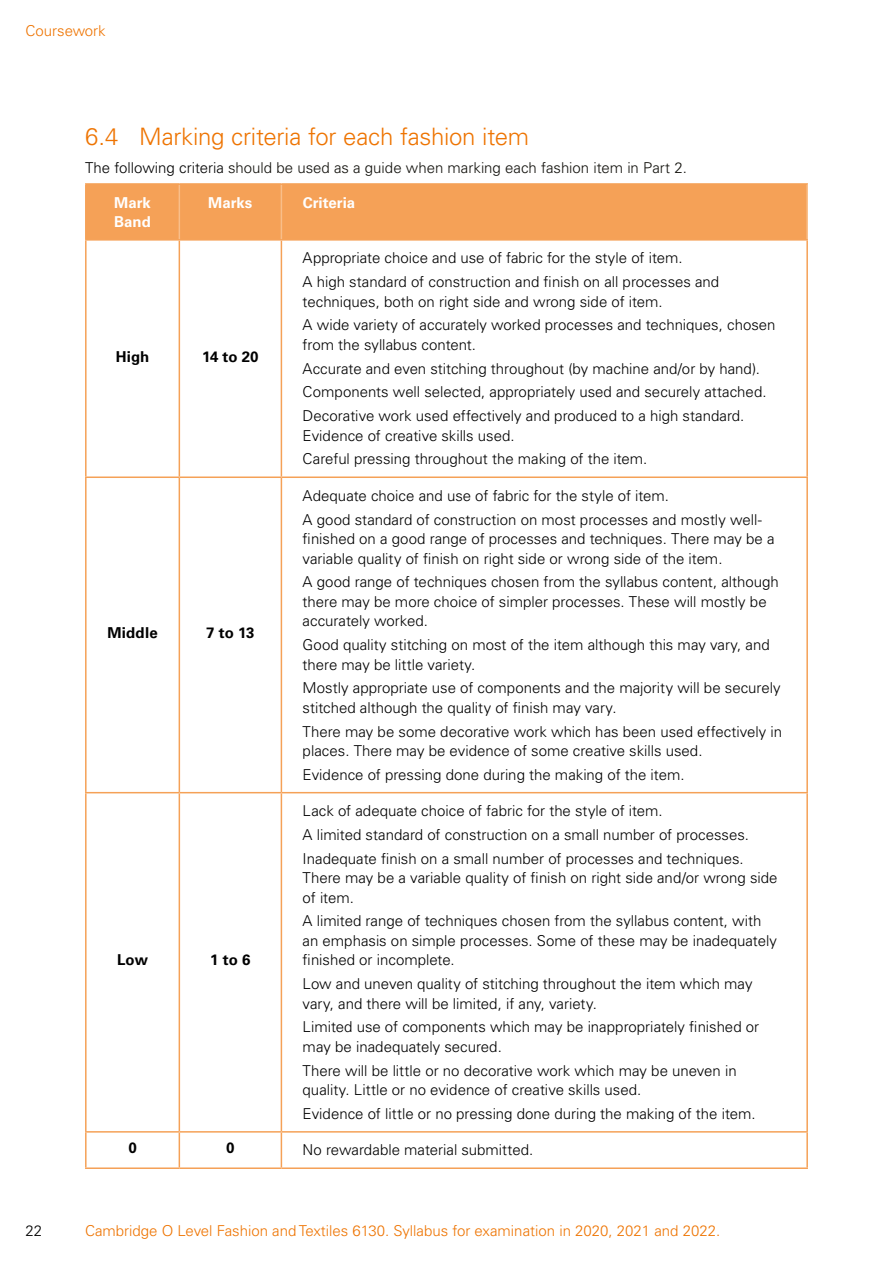
<style>
.page{position:relative;width:893px;height:1263px;background:#fff}
.page>*{position:absolute;margin:0;border:0;box-sizing:border-box;transform-origin:0 0}
.t1{font:300 24px "Univers LT Std";letter-spacing:-.01em;color:#ee7402}
.t2{font:300 15px/19.5px "Univers LT Std";color:#000}
.t3{font:300 15px "Univers LT Std";color:#ee7402}
.t4{font:300 15px "Univers LT Std";color:#12110c}
.t5{font:700 15px "Univers LT Std";letter-spacing:.01em;color:#000}
.t6{font:700 15px/19.5px "Univers LT Std";color:#fff}
.s1{color:#000}
</style>
<div class="page">
<div style="left:87px;top:185px;width:719px;height:54px;background:#f5a157"></div>
<hr style="left:179px;top:241px;width:1px;height:235px;background:#f5a157">
<hr style="left:281px;top:241px;width:1px;height:235px;background:#f5a157">
<hr style="left:85px;top:476px;width:94px;height:2px;background:#f5a157">
<hr style="left:179px;top:476px;width:102px;height:2px;background:#f5a157">
<hr style="left:179px;top:478px;width:1px;height:314px;background:#f5a157">
<hr style="left:281px;top:476px;width:527px;height:2px;background:#f5a157">
<hr style="left:281px;top:478px;width:1px;height:314px;background:#f5a157">
<hr style="left:85px;top:792px;width:94px;height:1px;background:#f5a157">
<hr style="left:179px;top:792px;width:102px;height:1px;background:#f5a157">
<hr style="left:179px;top:793px;width:1px;height:338px;background:#f5a157">
<hr style="left:281px;top:792px;width:527px;height:1px;background:#f5a157">
<hr style="left:281px;top:793px;width:1px;height:338px;background:#f5a157">
<hr style="left:85px;top:1131px;width:94px;height:1px;background:#f5a157">
<hr style="left:179px;top:1131px;width:102px;height:1px;background:#f5a157">
<hr style="left:179px;top:1132px;width:1px;height:35px;background:#f5a157">
<hr style="left:281px;top:1131px;width:527px;height:1px;background:#f5a157">
<hr style="left:281px;top:1132px;width:1px;height:35px;background:#f5a157">
<hr style="left:179px;top:185px;width:1px;height:54px;background:#f9be89">
<hr style="left:281px;top:185px;width:1px;height:54px;background:#f9be89">
<hr style="left:85px;top:183px;width:94px;height:2px;background:#f5a157">
<hr style="left:85px;top:185px;width:2px;height:54px;background:#f5a157">
<hr style="left:179px;top:183px;width:102px;height:2px;background:#f5a157">
<hr style="left:281px;top:183px;width:527px;height:2px;background:#f5a157">
<hr style="left:806px;top:185px;width:2px;height:54px;background:#f9be89">
<hr style="left:85px;top:239px;width:94px;height:2px;background:#f5a157">
<hr style="left:85px;top:241px;width:2px;height:235px;background:#f5a157">
<hr style="left:179px;top:239px;width:102px;height:2px;background:#f5a157">
<hr style="left:281px;top:239px;width:527px;height:2px;background:#f5a157">
<hr style="left:806px;top:241px;width:2px;height:235px;background:#f5a157">
<hr style="left:85px;top:478px;width:2px;height:314px;background:#f5a157">
<hr style="left:806px;top:478px;width:2px;height:314px;background:#f5a157">
<hr style="left:85px;top:793px;width:2px;height:338px;background:#f5a157">
<hr style="left:806px;top:793px;width:2px;height:338px;background:#f5a157">
<hr style="left:85px;top:1132px;width:2px;height:35px;background:#f5a157">
<hr style="left:806px;top:1132px;width:2px;height:35px;background:#f5a157">
<hr style="left:85px;top:1167px;width:94px;height:2px;background:#f5a157">
<hr style="left:179px;top:1167px;width:102px;height:2px;background:#f5a157">
<hr style="left:281px;top:1167px;width:527px;height:2px;background:#f5a157">
<p class="t3" style="left:26px;top:22px;width:82px">Coursework</p>
<h1 class="t1" style="left:85px;top:122px;width:446px">6.4 Marking criteria for each fashion item</h1>
<p class="t4" style="left:85px;top:159px;width:603px"><span class="s1">The following criteria</span> should be used as a guide when marking each fashion item in Part 2.</p>
<p class="t6" style="left:114px;top:193px;width:38px">Mark<br>Band</p>
<p class="t6" style="left:208px;top:193px;width:46px">Marks</p>
<p class="t6" style="left:303px;top:193px;width:54px">Criteria</p>
<p class="t5" style="left:116px;top:348px;width:35px">High</p>
<p class="t5" style="left:202px;top:348px;width:58px">14 to 20</p>
<p class="t5" style="left:107px;top:624px;width:52px">Middle</p>
<p class="t5" style="left:206px;top:624px;width:50px">7 to 13</p>
<p class="t5" style="left:117px;top:951px;width:33px">Low</p>
<p class="t5" style="left:210px;top:951px;width:42px">1 to 6</p>
<p class="t2" style="left:303px;top:246px;width:418px;line-height:23.7px">Appropriate choice and use of fabric for the style of item.<br>A high standard of construction and finish on all processes and</p>
<p class="t2" style="left:303px;top:290px;width:474px;line-height:23.7px">techniques, both on right side and wrong side of item.<br>A wide variety of accurately worked processes and techniques, chosen</p>
<p class="t2" style="left:303px;top:333px;width:465px;line-height:23.7px">from the syllabus content.<br>Accurate and even stitching throughout (by machine and/or by hand).<br>Components well selected, appropriately used and securely attached.<br>Decorative work used effectively and produced to a high standard.</p>
<p class="t2" style="left:303px;top:423px;width:346px;line-height:23.7px">Evidence of creative skills used.<br>Careful pressing throughout the making of the item.</p>
<p class="t2" style="left:303px;top:484px;width:461px;line-height:23.7px">Adequate choice and use of fabric for the style of item.<br>A good standard of construction on most processes and mostly well-</p>
<p class="t2" style="left:303px;top:529px;width:473px">finished on a good range of processes and techniques. There may be a variable quality of finish on right side or wrong side of the item.</p>
<p class="t2" style="left:303px;top:572px;width:478px">A good range of techniques chosen from the syllabus content, although there may be more choice of simpler processes. These will mostly be accurately worked.</p>
<p class="t2" style="left:303px;top:635px;width:469px">Good quality stitching on most of the item although this may vary, and there may be little variety.</p>
<p class="t2" style="left:303px;top:678px;width:479px">Mostly appropriate use of components and the majority will be securely stitched although the quality of finish may vary.</p>
<p class="t2" style="left:303px;top:721px;width:481px">There may be some decorative work which has been used effectively in places. There may be evidence of some creative skills used.</p>
<p class="t2" style="left:303px;top:765px;width:383px">Evidence of pressing done during the making of the item.</p>
<p class="t2" style="left:303px;top:799px;width:448px;line-height:23.7px">Lack of adequate choice of fabric for the style of item.<br>A limited standard of construction on a small number of processes.<br>Inadequate finish on a small number of processes and techniques.</p>
<p class="t2" style="left:303px;top:868px;width:476px">There may be a variable quality of finish on right side and/or wrong side of item.</p>
<p class="t2" style="left:303px;top:911px;width:476px">A limited range of techniques chosen from the syllabus content, with an emphasis on simple processes. Some of these may be inadequately finished or incomplete.</p>
<p class="t2" style="left:303px;top:974px;width:451px">Low and uneven quality of stitching throughout the item which may vary, and there will be limited, if any, variety.</p>
<p class="t2" style="left:303px;top:1017px;width:458px">Limited use of components which may be inappropriately finished or may be inadequately secured.</p>
<p class="t2" style="left:303px;top:1061px;width:436px">There will be little or no decorative work which may be uneven in quality. Little or no evidence of creative skills used.</p>
<p class="t2" style="left:303px;top:1104px;width:454px">Evidence of little or no pressing done during the making of the item.</p>
<p class="t5" style="left:128px;top:1139px;width:10px">0</p>
<p class="t5" style="left:226px;top:1139px;width:10px">0</p>
<p class="t2" style="left:303px;top:1140px;width:232px">No rewardable material submitted.</p>
<p class="t2" style="left:26px;top:1220px;width:18px">22</p>
<p class="t3" style="left:85px;top:1221px;width:637px">Cambridge O Level Fashion and Textiles 6130. Syllabus for examination in 2020, 2021 and 2022.</p>
</div>
